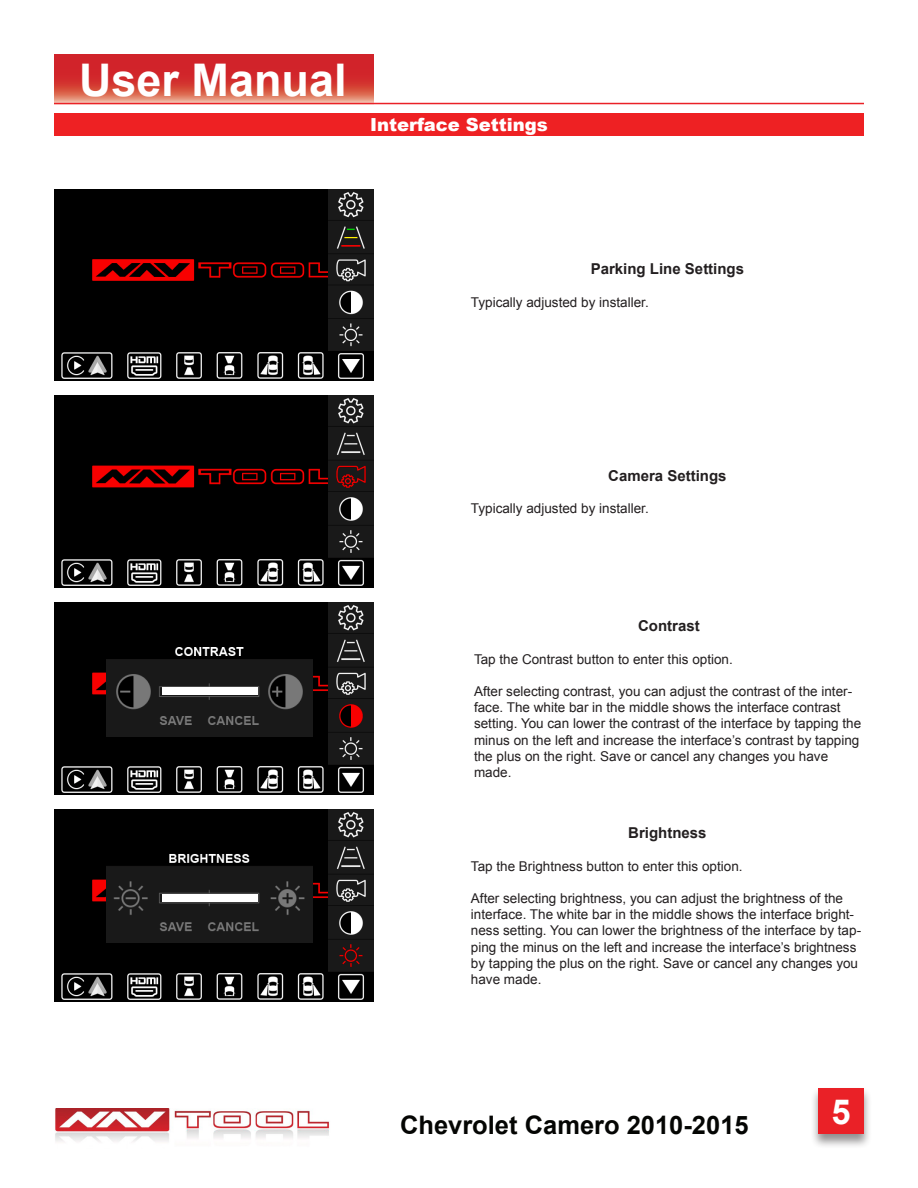
<style>
.page{position:relative;width:918px;height:1188px;background:#fff}
.page>*{position:absolute;margin:0;border:0;box-sizing:border-box;transform-origin:0 0}
.t1{font:700 45px "Arial";color:#fff}
.t2{font:700 36px "Arial";color:#fff}
.t3{font:700 34.5px "Arial";color:#fff}
.t4{font:700 25.5px "Arial";color:#040503}
.t5{font:900 18px "Arial";color:#fff}
.Text{font:700 15px "Arial";color:#231f20}
.Text-2{font:13.5px/16.2px "Arial";color:#231f20}
</style>
<div class="page">
<img style="left:55px;top:1108px;width:275px;height:34px">
<div style="left:810px;top:1087px;width:62px;height:62px;background:#231f20;opacity:.5"></div>
<img style="left:54px;top:603px;width:274px;height:192px">
<img style="left:107px;top:644px;width:206px;height:93px">
<img style="left:54px;top:810px;width:274px;height:191px">
<img style="left:328px;top:810px;width:46px;height:191px">
<img style="left:107px;top:851px;width:206px;height:91px">
<img style="left:162px;top:895px;width:96px;height:7px">
<img style="left:162px;top:688px;width:96px;height:7px">
<img style="left:328px;top:603px;width:46px;height:192px">
<img style="left:54px;top:396px;width:274px;height:192px">
<img style="left:328px;top:396px;width:46px;height:192px">
<img style="left:54px;top:189px;width:274px;height:192px">
<img style="left:328px;top:189px;width:46px;height:192px">
<svg style="left:54px;top:54px;width:320px;height:49px;background:#d6413d"></svg>
<hr style="left:54px;top:103px;width:810px;height:1px;background:#ea2127">
<div style="left:54px;top:114px;width:810px;height:22px;background:#ee2123"></div>
<div style="left:818px;top:1088px;width:46px;height:46px;background:#ea2127"></div>
<p class="t1" style="left:79px;top:50px;width:269px">User Manual</p>
<p class="t5" style="left:370px;top:112px;width:179px">Interface Settings</p>
<p class="Text" style="left:591px;top:259px;width:155px">Parking Line Settings</p>
<p class="Text-2" style="left:471px;top:294px;width:179px">Typically adjusted by installer.</p>
<p class="Text" style="left:608px;top:466px;width:120px">Camera Settings</p>
<p class="Text-2" style="left:471px;top:501px;width:179px">Typically adjusted by installer.</p>
<p class="Text" style="left:638px;top:616px;width:63px">Contrast</p>
<p class="Text-2" style="left:474px;top:651px;width:260px">Tap the Contrast button to enter this option.</p>
<p class="Text-2" style="left:474px;top:683px;width:389px">After selecting contrast, you can adjust the contrast of the inter&shy;face. The white bar in the middle shows the interface contrast setting. You can lower the contrast of the interface by tapping the minus on the left and increase the interface’s contrast by tapping the plus on the right. Save or cancel any changes you have made.</p>
<p class="Text" style="left:628px;top:823px;width:80px">Brightness</p>
<p class="Text-2" style="left:471px;top:858px;width:273px">Tap the Brightness button to enter this option.</p>
<p class="Text-2" style="left:471px;top:890px;width:392px">After selecting brightness, you can adjust the brightness of the interface. The white bar in the middle shows the interface bright&shy;ness setting. You can lower the brightness of the interface by tap&shy;ping the minus on the left and increase the interface’s brightness by tapping the plus on the right. Save or cancel any changes you have made.</p>
<h3 class="t4" style="left:400px;top:1108px;width:350px">Chevrolet Camero 2010-2015</h3>
<h2 class="t2" style="left:821px;top:1088px;width:42px">48</h2>
<p class="t3" style="left:832px;top:1089px;width:21px">5</p>
</div>
